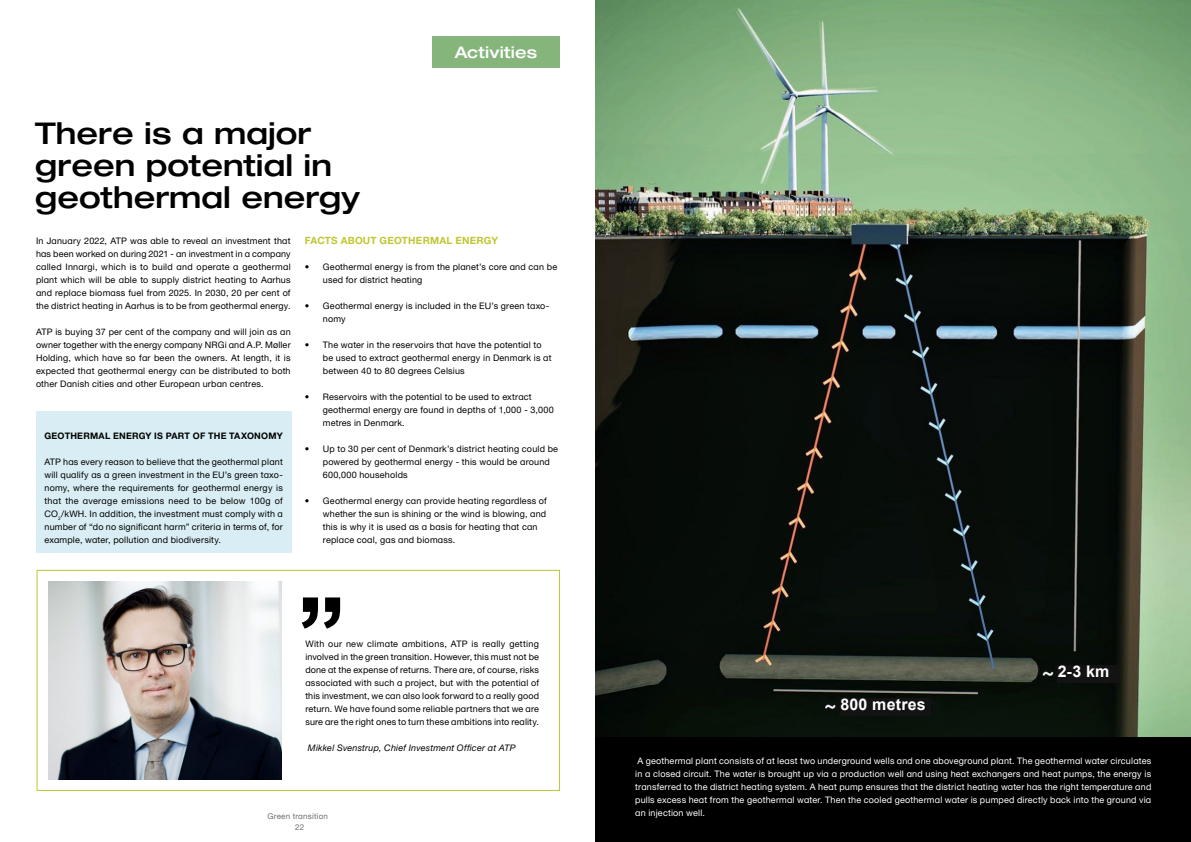
<style>
.page{position:relative;width:1191px;height:842px;background:#fff}
.page>*{position:absolute;margin:0;border:0;box-sizing:border-box;transform-origin:0 0}
.Kapiteloverskrift_H2{font:500 30px/32px "Helvetica Neue ATP Head";color:#000}
.t1{font:700 16px "Arial";letter-spacing:.01em;color:#fff}
.Tag{font:500 16px "Helvetica Neue ATP Head";letter-spacing:.01em;color:#fff}
.t2{font:700 10px "Helvetica Neue ATP Body";letter-spacing:.02em;color:#c0c632}
.Brødtekst{font:9px/13px "Helvetica Neue ATP Body";letter-spacing:.02em;color:#000}
.Brødtekst-2{font:9px/13px "Helvetica Neue ATP Body";letter-spacing:.02em;color:#fff;text-align:justify}
.Bokstekst{font:9px/13px "Helvetica Neue ATP Body";letter-spacing:.02em;color:#000;text-align:justify}
.Brødtekst-3{font:italic 9px "Helvetica Neue ATP Body";letter-spacing:.025em;color:#000}
.Box_overskrift{font:700 9px "Helvetica Neue ATP Body";letter-spacing:.025em;color:#000}
.t3{font:8px "Helvetica Neue ATP Body";letter-spacing:.025em;color:#706f6f}
</style>
<div class="page">
<div style="left:432px;top:36px;width:127px;height:31px;background:#85b57b"></div>
<div style="left:36px;top:411px;width:255px;height:142px;background:#d9eef4"></div>
<svg style="left:302px;top:597px;width:38px;height:32px"></svg>
<div style="left:37px;top:570px;width:523px;height:221px;border:1px solid #c0c632"></div>
<img style="left:48px;top:581px;width:233px;height:198px">
<img style="left:596px;top:0;width:594px;height:737px">
<div style="left:595px;top:737px;width:596px;height:105px;background:#000"></div>
<div style="left:840px;top:699px;width:90px;height:17px;background:#131313"></div>
<div style="left:1057px;top:666px;width:60px;height:17px;background:#131313"></div>
<h2 class="Tag" style="left:455px;top:42px;width:84px">Activities</h2>
<h2 class="Kapiteloverskrift_H2" style="left:35px;top:117px;width:326px">There is a major green potential in geothermal energy</h2>
<p class="Brødtekst" style="left:36px;top:234px;width:256px;text-align:justify">In January 2022, ATP was able to reveal an investment that has been worked on during 2021 - an investment in a company called Innargi, which is to build and operate a geothermal plant which will be able to supply district heating to Aarhus and replace biomass fuel from 2025. In 2030, 20 per cent of the district heating in Aarhus is to be from geothermal energy.</p>
<p class="Brødtekst" style="left:36px;top:325px;width:256px;text-align:justify">ATP is buying 37 per cent of the company and will join as an owner together with the energy company NRGi and A.P. Møller Holding, which have so far been the owners. At length, it is expected that geothermal energy can be distributed to both other Danish cities and other European urban centres.</p>
<h3 class="t2" style="left:305px;top:234px;width:195px">FACTS ABOUT GEOTHERMAL ENERGY</h3>
<p class="Brødtekst" style="left:323px;top:260px;width:236px;text-indent:-18px">• Geothermal energy is from the planet’s core and can be used for district heating</p>
<p class="Brødtekst" style="left:323px;top:299px;width:228px;text-indent:-18px">• Geothermal energy is included in the EU’s green taxo&shy;nomy</p>
<p class="Brødtekst" style="left:323px;top:338px;width:230px;text-indent:-18px">• The water in the reservoirs that have the potential to be used to extract geothermal energy in Denmark is at between 40 to 80 degrees Celsius</p>
<p class="Brødtekst" style="left:323px;top:390px;width:232px;text-indent:-18px">• Reservoirs with the potential to be used to extract geothermal energy are found in depths of 1,000 - 3,000 metres in Denmark.</p>
<p class="Brødtekst" style="left:323px;top:442px;width:237px;text-indent:-18px">• Up to 30 per cent of Denmark’s district heating could be powered by geothermal energy - this would be around<br>600,000 households</p>
<p class="Brødtekst" style="left:323px;top:494px;width:225px;text-indent:-18px">• Geothermal energy can provide heating regardless of whether the sun is shining or the wind is blowing, and this is why it is used as a basis for heating that can replace coal, gas and biomass.</p>
<h3 class="Box_overskrift" style="left:45px;top:430px;width:240px">GEOTHERMAL ENERGY IS PART OF THE TAXONOMY</h3>
<p class="Bokstekst" style="left:45px;top:455px;width:240px">ATP has every reason to believe that the geothermal plant will qualify as a green investment in the EU’s green taxo&shy;nomy, where the requirements for geothermal energy is that the average emissions need to be below 100g of CO<sub>2</sub>/kWH. In addition, the investment must comply with a number of “do no significant harm” criteria in terms of, for example, water, pollution and biodiversity.</p>
<p class="Brødtekst" style="left:305px;top:637px;width:235px;text-align:justify">With our new climate ambitions, ATP is really getting involved in the green transition. However, this must not be done at the expense of returns. There are, of course, risks associated with such a project, but with the potential of this investment, we can also look forward to a really good return. We have found some reliable partners that we are sure are the right ones to turn these ambitions into reality.</p>
<p class="Brødtekst-3" style="left:308px;top:742px;width:209px">Mikkel Svenstrup, Chief Investment Officer at ATP</p>
<p class="t3" style="left:267px;top:811px;width:62px">Green transition</p>
<p class="t3" style="left:295px;top:822px;width:10px">22</p>
<h2 class="t1" style="left:840px;top:693px;width:87px">800 metres</h2>
<h2 class="t1" style="left:1057px;top:660px;width:53px">2-3 km</h2>
<p class="Brødtekst-2" style="left:635px;top:754px;width:517px">A geothermal plant consists of at least two underground wells and one aboveground plant. The geothermal water circulates in a closed circuit. The water is brought up via a production well and using heat exchangers and heat pumps, the energy is transferred to the district heating system. A heat pump ensures that the district heating water has the right temperature and pulls excess heat from the geothermal water. Then the cooled geothermal water is pumped directly back into the ground via an injection well.</p>
</div>
